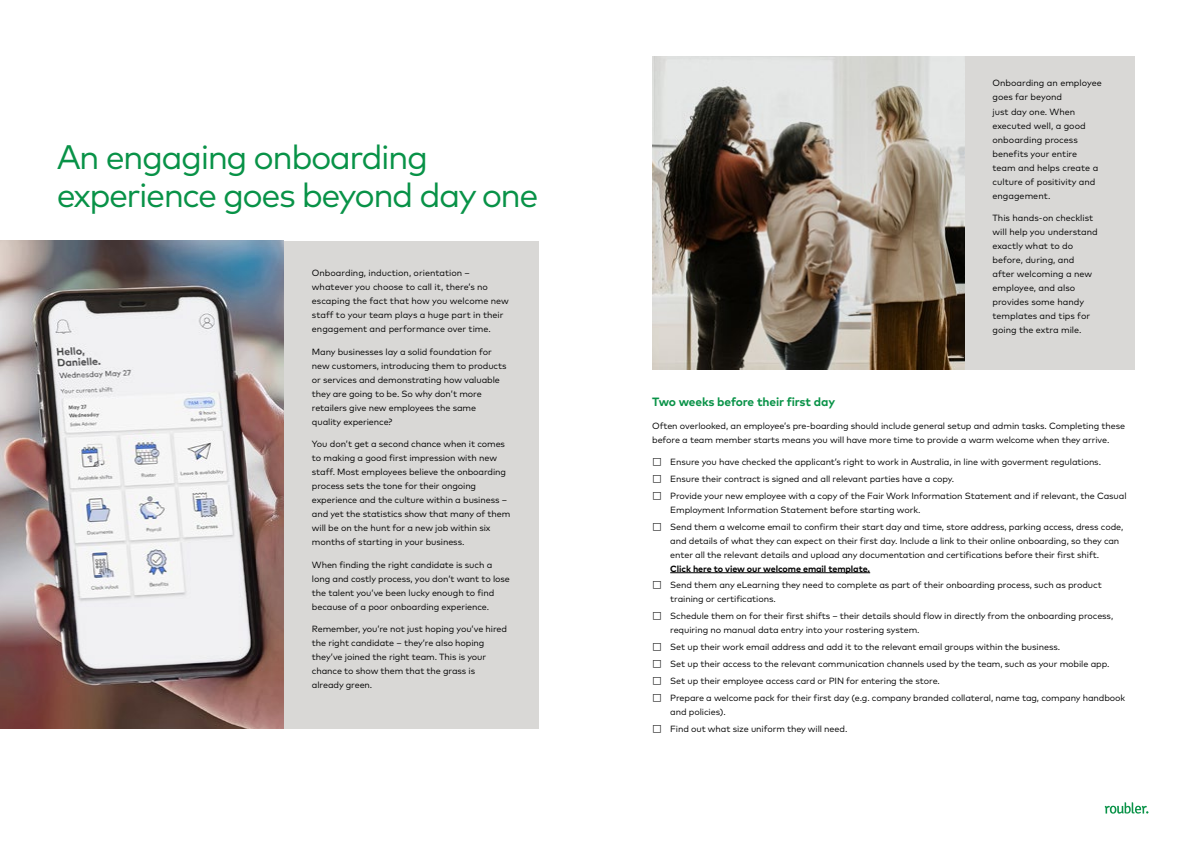
<style>
.page{position:relative;width:1191px;height:842px;background:#fff}
.page>*{position:absolute;margin:0;border:0;box-sizing:border-box;transform-origin:0 0}
.t1{font:34px/38px "Mark Pro";letter-spacing:-.045em;color:#089247}
.t2{font:700 12px "Mark Pro";letter-spacing:-.01em;color:#089247}
.t3{font:9px/14px "Mark Pro";letter-spacing:-.01em;color:#000}
.t4{font:700 9px "Mark Pro";letter-spacing:-.01em;color:#000}
</style>
<div class="page">
<svg style="left:1104px;top:802px;width:44px;height:12px"></svg>
<div style="left:283px;top:241px;width:256px;height:488px;background:#d9d8d6"></div>
<img style="left:0;top:241px;width:283px;height:488px">
<hr style="left:670px;top:572px;width:200px;height:1px;background:#000">
<div style="left:964px;top:57px;width:170px;height:313px;background:#d9d8d6"></div>
<img style="left:652px;top:57px;width:312px;height:313px">
<h1 class="t1" style="left:57px;top:135px;width:483px">An engaging onboarding experience goes beyond day one</h1>
<p class="t3" style="left:312px;top:265px;width:198px">Onboarding, induction, orientation – whatever you choose to call it, there’s no escaping the fact that how you welcome new staff to your team plays a huge part in their engagement and performance over time.</p>
<p class="t3" style="left:312px;top:344px;width:196px">Many businesses lay a solid foundation for new customers, introducing them to products or services and demonstrating how valuable they are going to be. So why don’t more retailers give new employees the same quality experience?</p>
<p class="t3" style="left:312px;top:436px;width:200px">You don’t get a second chance when it comes to making a good first impression with new staff. Most employees believe the onboarding process sets the tone for their ongoing experience and the culture within a business – and yet the statistics show that many of them will be on the hunt for a new job within six months of starting in your business.</p>
<p class="t3" style="left:312px;top:557px;width:199px">When finding the right candidate is such a long and costly process, you don’t want to lose the talent you’ve been lucky enough to find because of a poor onboarding experience.</p>
<p class="t3" style="left:312px;top:621px;width:197px">Remember, you’re not just hoping you’ve hired the right candidate – they’re also hoping they’ve joined the right team. This is your chance to show them that the grass is already green.</p>
<p class="t3" style="left:992px;top:76px;width:111px">Onboarding an employee goes far beyond<br>just day one. When executed well, a good onboarding process benefits your entire team and helps create a culture of positivity and engagement.</p>
<p class="t3" style="left:992px;top:210px;width:107px">This hands-on checklist will help you understand exactly what to do before, during, and after welcoming a new employee, and also provides some handy templates and tips for going the extra mile.</p>
<h2 class="t2" style="left:652px;top:393px;width:184px">Two weeks before their first day</h2>
<p class="t3" style="left:652px;top:418px;width:474px">Often overlooked, an employee’s pre-boarding should include general setup and admin tasks. Completing these before a team member starts means you will have more time to provide a warm welcome when they arrive.</p>
<p class="t3" style="left:652px;top:453px;width:476px;line-height:16.8px">☐ Ensure you have checked the applicant’s right to work in Australia, in line with goverment regulations.<br>☐ Ensure their contract is signed and all relevant parties have a copy.<br>☐ Provide your new employee with a copy of the Fair Work Information Statement and if relevant, the Casual</p>
<p class="t3" style="left:652px;top:500px;width:472px;line-height:16.8px;text-indent:18px">Employment Information Statement before starting work.<br>☐ Send them a welcome email to confirm their start day and time, store address, parking access, dress code,</p>
<p class="t3" style="left:670px;top:533px;width:450px">and details of what they can expect on their first day. Include a link to their online onboarding, so they can enter all the relevant details and upload any documentation and certifications before their first shift.</p>
<p class="t4" style="left:670px;top:562px;width:201px">Click here to view our welcome email template.</p>
<p class="t3" style="left:670px;top:577px;width:433px;text-indent:-18px">☐ Send them any eLearning they need to complete as part of their onboarding process, such as product training or certifications.</p>
<p class="t3" style="left:670px;top:608px;width:444px;text-indent:-18px">☐ Schedule them on for their first shifts – their details should flow in directly from the onboarding process, requiring no manual data entry into your rostering system.</p>
<p class="t3" style="left:652px;top:638px;width:474px;line-height:16.8px">☐ Set up their work email address and add it to the relevant email groups within the business.<br>☐ Set up their access to the relevant communication channels used by the team, such as your mobile app.<br>☐ Set up their employee access card or PIN for entering the store.<br>☐ Prepare a welcome pack for their first day (e.g. company branded collateral, name tag, company handbook</p>
<p class="t3" style="left:652px;top:702px;width:197px;line-height:16.8px;text-indent:18px">and policies).<br>☐ Find out what size uniform they will need.</p>
</div>
